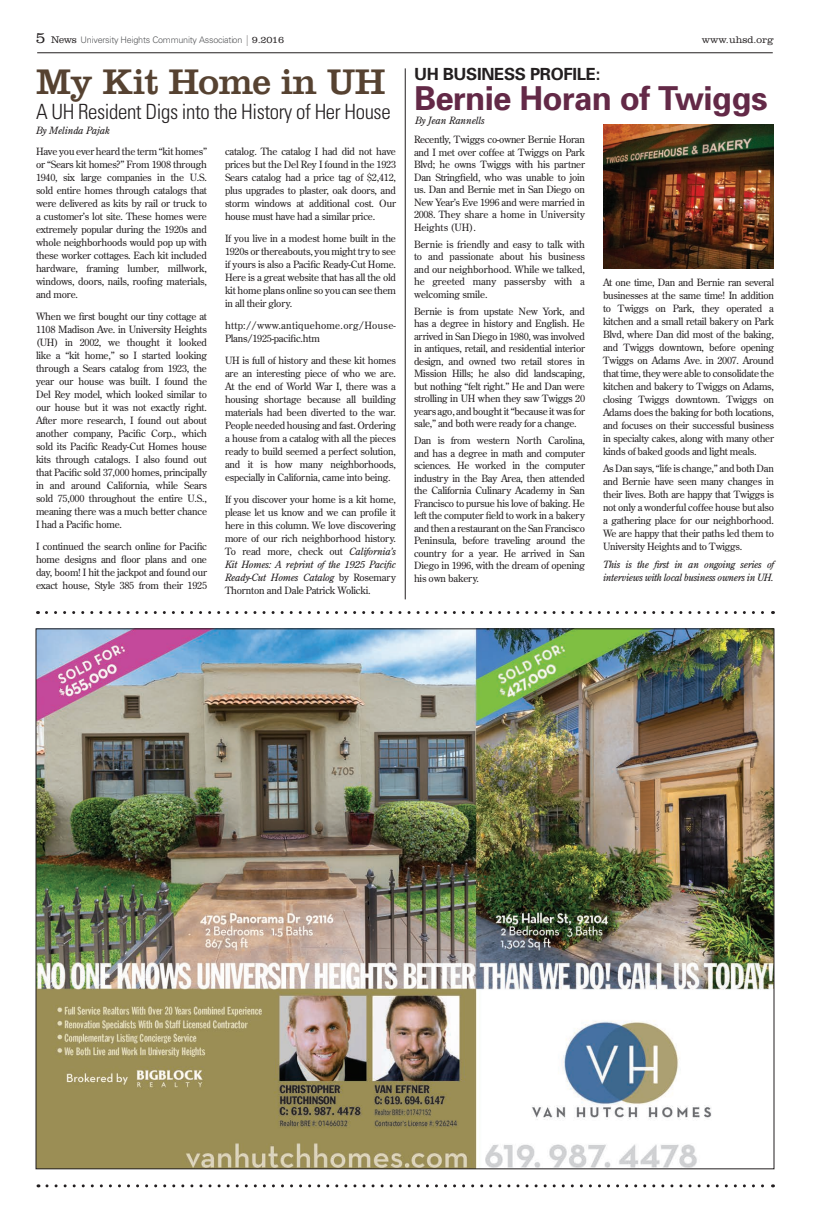
<style>
.page{position:relative;width:819px;height:1224px;background:#fff}
.page>*{position:absolute;margin:0;border:0;box-sizing:border-box;transform-origin:0 0}
.t1{font:37px "Clarendon";letter-spacing:-.02em;color:#564231}
.t2{font:700 33px "Univers";letter-spacing:-.02em;color:#632947}
.t3{font:300 condensed 21px "Univers";letter-spacing:-.02em;color:#231f20}
.t4{font:700 16.8px "Univers";letter-spacing:-.02em;color:#231f20}
.t5{font:10px/13px "Century Old Style";letter-spacing:-.02em;color:#231f20;text-align:justify}
.t6{font:italic 10px/13px "Century Old Style";letter-spacing:-.03em;color:#231f20}
.t7{font:10px/13px "Century Old Style";letter-spacing:.025em;color:#231f20}
.t8{font:italic 10px "Century Old Style";letter-spacing:-.01em;color:#231f20}
.t9{font:300 10px "Clarendon";color:#231f20}
.t10{font:300 9px "Univers";letter-spacing:-.025em;color:#57585a}
.s1{font-family:"Clarendon";font-size:16px;color:#231f20}
.s2{font-family:"Clarendon";font-size:10px;color:#231f20}
.s3{font-size:15px;color:#231f20}
.s4{font-style:italic}
</style>
<div class="page">
<svg style="left:46px;top:611px;width:727px;height:3px"></svg>
<hr style="left:37px;top:53px;width:736px;height:1px;background:#231f20">
<hr style="left:405px;top:68px;width:1px;height:531px;background:#231f20">
<svg style="left:47px;top:1184px;width:726px;height:3px"></svg>
<img style="left:603px;top:125px;width:171px;height:144px">
<img style="left:38px;top:631px;width:734px;height:536px">
<p class="t10" style="left:36px;top:35px;width:250px"><span class="s1">5</span> <span class="s2">News</span> University Heights Community Association <span class="s3">|</span> <span class="s2">9.2016</span></p>
<p class="t9" style="left:702px;top:34px;width:73px">www.uhsd.org</p>
<h1 class="t1" style="left:36px;top:60px;width:351px">My Kit Home in UH</h1>
<h3 class="t3" style="left:36px;top:99px;width:356px">A UH Resident Digs into the History of Her House</h3>
<h3 class="t4" style="left:414px;top:64px;width:188px">UH BUSINESS PROFILE:</h3>
<h2 class="t2" style="left:414px;top:77px;width:355px">Bernie Horan of Twiggs</h2>
<p class="t8" style="left:415px;top:114px;width:71px">By Jean Rannells</p>
<p class="t8" style="left:36px;top:124px;width:75px">By Melinda Pajak</p>
<p class="t5" style="left:414px;top:133px;width:173px;line-height:12.5px">Recently, Twiggs co-owner Bernie Horan and I met over coffee at Twiggs on Park Blvd; he owns Twiggs with his partner Dan Stringfield, who was unable to join us. Dan and Bernie met in San Diego on New Year’s Eve 1996 and were married in 2008. They share a home in University Heights (UH).</p>
<p class="t5" style="left:414px;top:238px;width:173px;line-height:12.5px">Bernie is friendly and easy to talk with to and passionate about his business and our neighborhood. While we talked, he greeted many passersby with a welcoming smile.</p>
<p class="t5" style="left:414px;top:305px;width:173px;line-height:12.5px">Bernie is from upstate New York, and has a degree in history and English. He arrived in San Diego in 1980, was involved in antiques, retail, and residential interior design, and owned two retail stores in Mission Hills; he also did landscaping, but nothing “felt right.” He and Dan were strolling in UH when they saw Twiggs 20 years ago, and bought it “because it was for sale,” and both were ready for a change.</p>
<p class="t5" style="left:414px;top:434px;width:173px;line-height:12.5px">Dan is from western North Carolina, and has a degree in math and computer sciences. He worked in the computer industry in the Bay Area, then attended the California Culinary Academy in San Francisco to pursue his love of baking. He left the computer field to work in a bakery and then a restaurant on the San Francisco Peninsula, before traveling around the country for a year. He arrived in San Diego in 1996, with the dream of opening his own bakery.</p>
<p class="t5" style="left:225px;top:145px;width:173px">catalog. The catalog I had did not have prices but the Del Rey I found in the 1923<br>Sears catalog had a price tag of $2,412, plus upgrades to plaster, oak doors, and storm windows at additional cost. Our house must have had a similar price.</p>
<p class="t5" style="left:225px;top:232px;width:173px">If you live in a modest home built in the 1920s or thereabouts, you might try to see if yours is also a Pacific Ready-Cut Home.<br>Here is a great website that has all the old kit home plans online so you can see them in all their glory.</p>
<p class="t7" style="left:225px;top:319px;width:173px">http://www.antiquehome.org/House-<br>Plans/1925-pacific.htm</p>
<p class="t5" style="left:225px;top:354px;width:173px">UH is full of history and these kit homes are an interesting piece of who we are.<br>At the end of World War I, there was a housing shortage because all building materials had been diverted to the war.<br>People needed housing and fast. Ordering a house from a catalog with all the pieces ready to build seemed a perfect solution, and it is how many neighborhoods, especially in California, came into being.</p>
<p class="t5" style="left:225px;top:493px;width:173px">If you discover your home is a kit home, please let us know and we can profile it here in this column. We love discovering more of our rich neighborhood history.<br>To read more, check out <span class="s4">California’s Kit Homes: A reprint of the 1925 Pacific Ready-Cut Homes Catalog</span> by Rosemary Thornton and Dale Patrick Wolicki.</p>
<p class="t5" style="left:36px;top:145px;width:173px">Have you ever heard the term “kit homes” or “Sears kit homes?” From 1908 through 1940, six large companies in the U.S. sold entire homes through catalogs that were delivered as kits by rail or truck to a customer’s lot site. These homes were extremely popular during the 1920s and whole neighborhoods would pop up with these worker cottages. Each kit included hardware, framing lumber, millwork, windows, doors, nails, roofing materials, and more.</p>
<p class="t5" style="left:36px;top:310px;width:173px">When we first bought our tiny cottage at 1108 Madison Ave. in University Heights (UH) in 2002, we thought it looked like a “kit home,” so I started looking through a Sears catalog from 1923, the year our house was built. I found the Del Rey model, which looked similar to our house but it was not exactly right.<br>After more research, I found out about another company, Pacific Corp., which sold its Pacific Ready-Cut Homes house kits through catalogs. I also found out that Pacific sold 37,000 homes, principally in and around California, while Sears sold 75,000 throughout the entire U.S., meaning there was a much better chance I had a Pacific home.</p>
<p class="t5" style="left:36px;top:540px;width:173px">I continued the search online for Pacific home designs and floor plans and one day, boom! I hit the jackpot and found our exact house, Style 385 from their 1925</p>
<p class="t5" style="left:603px;top:275px;width:173px">At one time, Dan and Bernie ran several businesses at the same time! In addition to Twiggs on Park, they operated a kitchen and a small retail bakery on Park Blvd, where Dan did most of the baking, and Twiggs downtown, before opening Twiggs on Adams Ave. in 2007. Around that time, they were able to consolidate the kitchen and bakery to Twiggs on Adams, closing Twiggs downtown. Twiggs on Adams does the baking for both locations, and focuses on their successful business in specialty cakes, along with many other kinds of baked goods and light meals.</p>
<p class="t5" style="left:603px;top:462px;width:173px">As Dan says, “life is change,” and both Dan and Bernie have seen many changes in their lives. Both are happy that Twiggs is not only a wonderful coffee house but also a gathering place for our neighborhood.<br>We are happy that their paths led them to University Heights and to Twiggs.</p>
<p class="t6" style="left:603px;top:558px;width:173px">This is the first in an ongoing series of interviews with local business owners in UH.</p>
</div>
